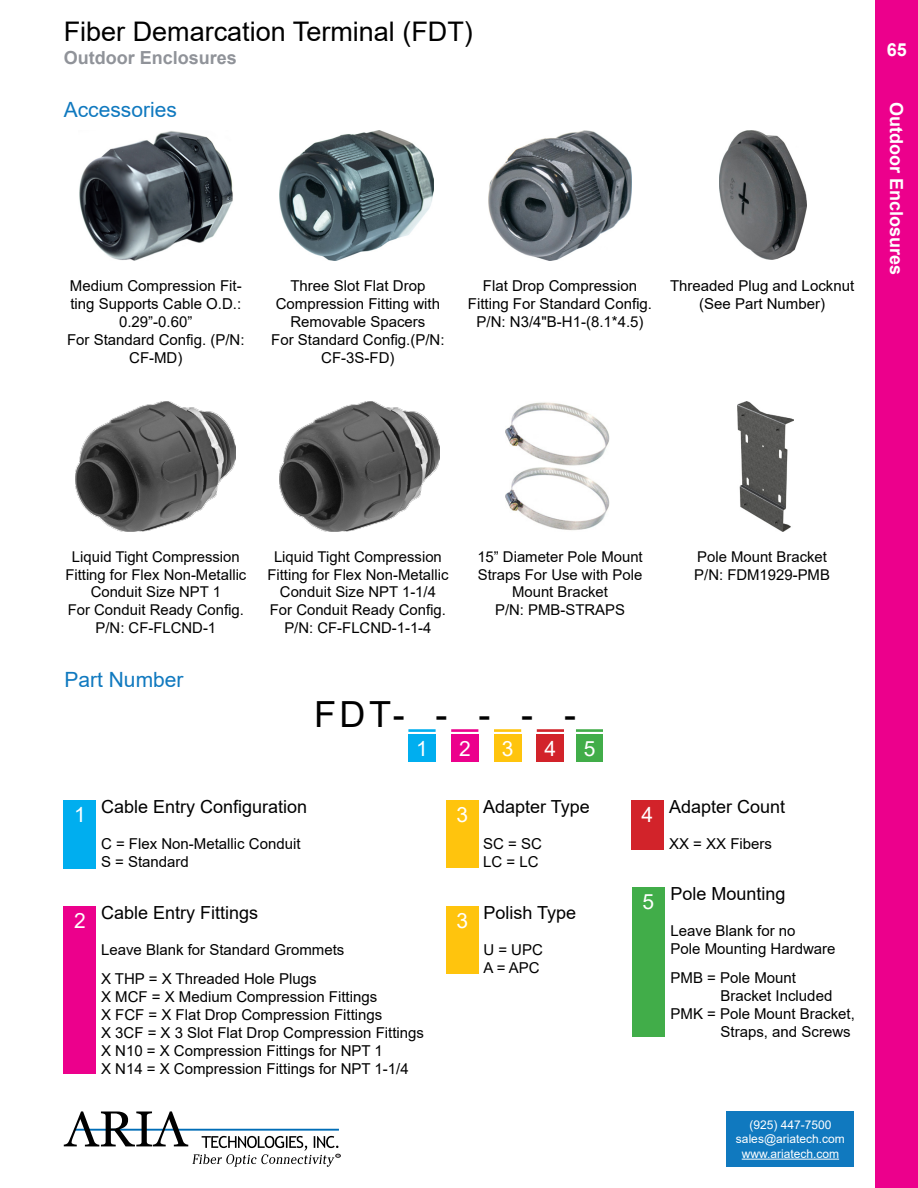
<style>
.page{position:relative;width:918px;height:1188px;background:#fff}
.page>*{position:absolute;margin:0;border:0;box-sizing:border-box;transform-origin:0 0}
.t1{font:36px "Arial";color:#000}
.t2{font:27px "Arial";color:#000}
.t3{font:21px "Arial";color:#1079bf}
.t4{font:21px "Arial";color:#fff}
.t5{font:18px "Arial";color:#000}
.t6{font:700 18px "Arial";color:#fff}
.t7{font:700 18px "Arial";color:#909399}
.t8{font:15px/18px "Arial";color:#000}
.t9{font:14.85px/17.9px "Arial";color:#000;text-align:center}
.t10{font:12px/14.4px "Arial";color:#fff;text-align:center}
.s1{font-size:21px;color:#fff}
</style>
<div class="page">
<div style="left:875px;top:0;width:43px;height:1188px;background:#ec008c"></div>
<svg style="left:64px;top:1111px;width:277px;height:56px"></svg>
<div style="left:727px;top:1111px;width:127px;height:56px;background:#1079bf"></div>
<hr style="left:742px;top:1159px;width:97px;height:1px;background:#fff">
<img style="left:737px;top:401px;width:56px;height:130px">
<img style="left:505px;top:402px;width:105px;height:129px">
<img style="left:79px;top:131px;width:154px;height:130px">
<img style="left:280px;top:131px;width:153px;height:130px">
<img style="left:76px;top:402px;width:160px;height:130px">
<img style="left:280px;top:402px;width:160px;height:130px">
<hr style="left:408px;top:729px;width:28px;height:3px;background:#00aeef">
<hr style="left:451px;top:729px;width:27px;height:3px;background:#ec008c">
<hr style="left:494px;top:729px;width:27px;height:3px;background:#ffc40d">
<hr style="left:537px;top:729px;width:27px;height:3px;background:#d2232a">
<hr style="left:576px;top:729px;width:31px;height:3px;background:#41ad49">
<div style="left:408px;top:735px;width:28px;height:27px;background:#00aeef"></div>
<div style="left:451px;top:735px;width:27px;height:27px;background:#ec008c"></div>
<div style="left:537px;top:735px;width:27px;height:27px;background:#d2232a"></div>
<div style="left:64px;top:800px;width:32px;height:68px;background:#00aeef"></div>
<div style="left:64px;top:906px;width:32px;height:168px;background:#ec008c"></div>
<div style="left:446px;top:800px;width:32px;height:67px;background:#ffc40d"></div>
<div style="left:446px;top:906px;width:32px;height:67px;background:#ffc40d"></div>
<div style="left:576px;top:735px;width:27px;height:27px;background:#41ad49"></div>
<div style="left:631px;top:800px;width:33px;height:49px;background:#d2232a"></div>
<div style="left:632px;top:887px;width:33px;height:150px;background:#41ad49"></div>
<div style="left:494px;top:735px;width:27px;height:27px;background:#ffc40d"></div>
<div style="left:603px;top:728px;width:12px;height:34px;background:#fff"></div>
<img style="left:489px;top:131px;width:142px;height:130px">
<img style="left:719px;top:131px;width:87px;height:129px">
<h2 class="t2" style="left:64px;top:13px;width:411px">Fiber Demarcation Terminal (FDT)</h2>
<p class="t7" style="left:64px;top:45px;width:175px">Outdoor Enclosures</p>
<h3 class="t3" style="left:64px;top:95px;width:115px">Accessories</h3>
<p class="t8" style="left:67px;top:276px;width:179px;text-align:center">Medium Compression Fit&shy;ting Supports Cable O.D.:<br>0.29”-0.60”<br>For Standard Config. (P/N:<br>CF-MD)</p>
<p class="t8" style="left:271px;top:276px;width:175px;text-align:center">Three Slot Flat Drop<br>Compression Fitting with<br>Removable Spacers<br>For Standard Config.(P/N:<br>CF-3S-FD)</p>
<p class="t8" style="left:468px;top:276px;width:186px;text-align:center">Flat Drop Compression<br>Fitting For Standard Config.<br>P/N: N3/4"B-H1-(8.1*4.5)</p>
<p class="t8" style="left:670px;top:276px;width:186px;text-align:center">Threaded Plug and Locknut (See Part Number)</p>
<p class="t6" style="left:887px;top:37px;width:22px">65</p>
<p class="t6" style="left:909px;top:102px;width:175px;rotate:90deg">Outdoor Enclosures</p>
<p class="t9" style="left:65px;top:548px;width:183px">Liquid Tight Compression<br>Fitting for Flex Non-Metallic<br>Conduit Size NPT 1<br>For Conduit Ready Config.<br>P/N: CF-FLCND-1</p>
<p class="t9" style="left:267px;top:548px;width:183px">Liquid Tight Compression<br>Fitting for Flex Non-Metallic<br>Conduit Size NPT 1-1/4<br>For Conduit Ready Config.<br>P/N: CF-FLCND-1-1-4</p>
<p class="t9" style="left:477px;top:548px;width:167px">15” Diameter Pole Mount<br>Straps For Use with Pole<br>Mount Bracket<br>P/N: PMB-STRAPS</p>
<p class="t9" style="left:694px;top:548px;width:137px;text-align:left">Pole Mount Bracket<br>P/N: FDM1929-PMB</p>
<h3 class="t3" style="left:64px;top:665px;width:121px">Part Number</h3>
<h1 class="t1" style="left:314px;top:689px;width:263px">FDT- - - - -</h1>
<h3 class="t4" style="left:416px;top:734px;width:13px">1</h3>
<h3 class="t4" style="left:459px;top:734px;width:13px">2</h3>
<h3 class="t4" style="left:545px;top:734px;width:13px">4</h3>
<h3 class="t4" style="left:502px;top:734px;width:13px">3</h3>
<h3 class="t4" style="left:584px;top:734px;width:13px">5</h3>
<p class="t5" style="left:74px;top:795px;width:234px"><span class="s1">1</span> Cable Entry Configuration</p>
<p class="t8" style="left:101px;top:835px;width:201px">C = Flex Non-Metallic Conduit<br>S = Standard</p>
<p class="t5" style="left:74px;top:901px;width:185px"><span class="s1">2</span> Cable Entry Fittings</p>
<p class="t8" style="left:101px;top:935px;width:245px;line-height:28.8px">Leave Blank for Standard Grommets<br>X THP = X Threaded Hole Plugs</p>
<p class="t8" style="left:101px;top:988px;width:325px">X MCF = X Medium Compression Fittings<br>X FCF = X Flat Drop Compression Fittings<br>X 3CF = X 3 Slot Flat Drop Compression Fittings X N10 = X Compression Fittings for NPT 1<br>X N14 = X Compression Fittings for NPT 1-1/4</p>
<p class="t5" style="left:456px;top:795px;width:135px"><span class="s1">3</span> Adapter Type</p>
<p class="t8" style="left:483px;top:835px;width:60px">SC = SC<br>LC = LC</p>
<p class="t5" style="left:456px;top:901px;width:121px"><span class="s1">3</span> Polish Type</p>
<p class="t8" style="left:483px;top:941px;width:61px">U = UPC<br>A = APC</p>
<p class="t5" style="left:642px;top:795px;width:145px"><span class="s1">4</span> Adapter Count</p>
<p class="t8" style="left:669px;top:835px;width:104px">XX = XX Fibers</p>
<p class="t5" style="left:643px;top:882px;width:145px"><span class="s1">5</span> Pole Mounting</p>
<p class="t8" style="left:671px;top:922px;width:167px">Leave Blank for no<br>Pole Mounting Hardware</p>
<p class="t8" style="left:671px;top:969px;width:127px">PMB = Pole Mount</p>
<p class="t8" style="left:721px;top:987px;width:113px">Bracket Included</p>
<p class="t8" style="left:671px;top:1005px;width:186px">PMK = Pole Mount Bracket,</p>
<p class="t8" style="left:721px;top:1023px;width:132px">Straps, and Screws</p>
<p class="t10" style="left:736px;top:1118px;width:110px">(925) 447-7500 sales@ariatech.com www.ariatech.com</p>
</div>
